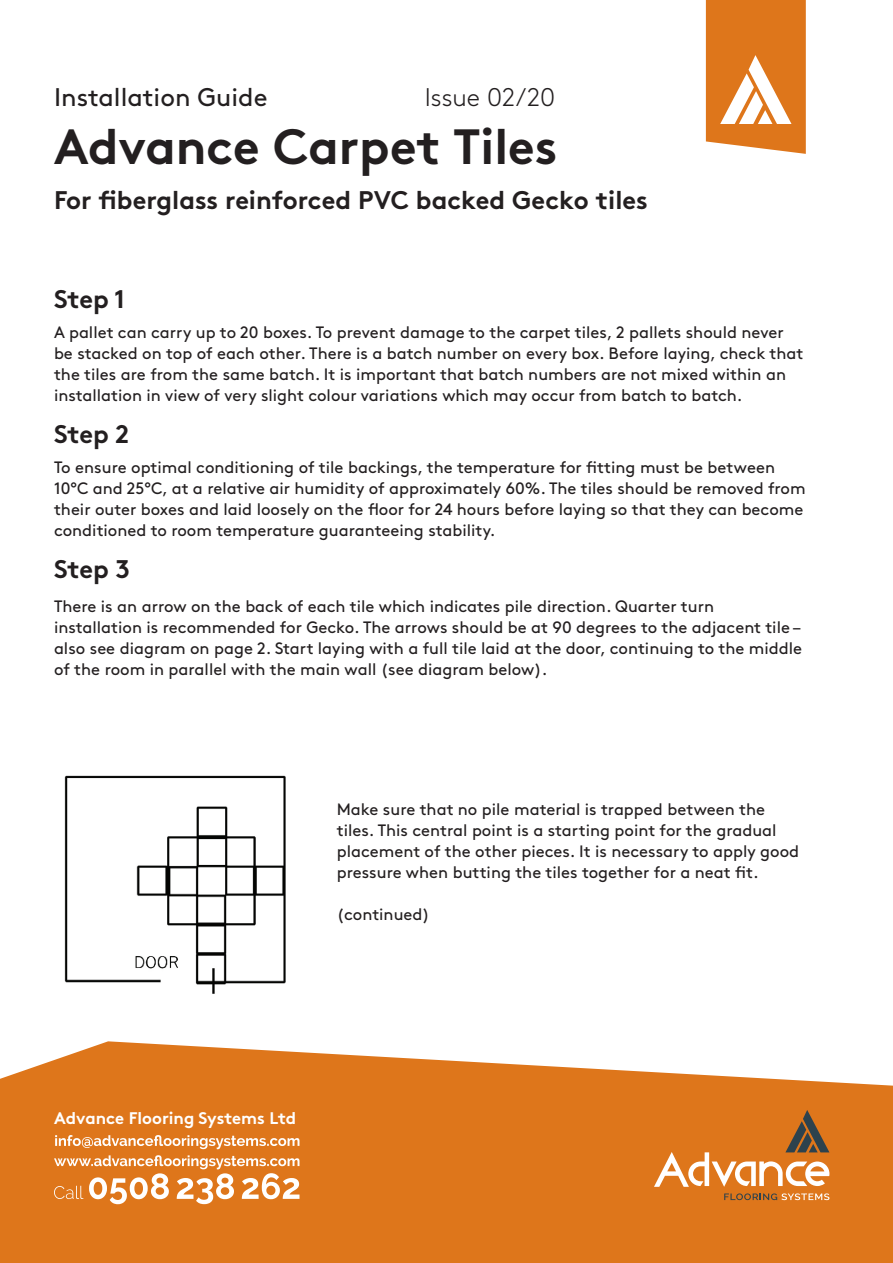
<style>
.page{position:relative;width:893px;height:1263px;background:#fff}
.page>*{position:absolute;margin:0;border:0;box-sizing:border-box;transform-origin:0 0}
.t1{font:700 49.5px "Brown";color:#231f20}
.t2{font:700 25.5px "Brown";color:#231f20}
.t3{font:25.5px "Brown";color:#231f20}
.t4{font:300 25.5px "Brown";color:#231f20}
.t5{font:700 16.8px "Brown";color:#fff}
.t6{font:16.5px/21px "Brown";color:#231f20}
</style>
<div class="page">
<svg style="left:706px;top:0;width:100px;height:154px"></svg>
<svg style="left:0;top:1041px;width:893px;height:222px;background:#e18635"></svg>
<svg style="left:54px;top:1155px;width:245px;height:49px"></svg>
<svg style="left:724px;top:1193px;width:105px;height:7px"></svg>
<svg style="left:654px;top:1110px;width:175px;height:77px;background:#d8873f"></svg>
<svg style="left:55px;top:1135px;width:244px;height:14px;background:#e79e5e"></svg>
<img style="left:64px;top:775px;width:222px;height:219px">
<h2 class="t3" style="left:54px;top:77px;width:215px">Installation Guide</h2>
<h2 class="t4" style="left:425px;top:78px;width:132px">Issue 02/20</h2>
<h1 class="t1" style="left:54px;top:106px;width:505px">Advance Carpet Tiles</h1>
<h2 class="t2" style="left:54px;top:179px;width:595px">For fiberglass reinforced PVC backed Gecko tiles</h2>
<h2 class="t2" style="left:54px;top:278px;width:73px">Step 1</h2>
<p class="t6" style="left:54px;top:320px;width:751px">A pallet can carry up to 20 boxes. To prevent damage to the carpet tiles, 2 pallets should never be stacked on top of each other. There is a batch number on every box. Before laying, check that the tiles are from the same batch. It is important that batch numbers are not mixed within an installation in view of very slight colour variations which may occur from batch to batch.</p>
<h2 class="t2" style="left:54px;top:413px;width:76px">Step 2</h2>
<p class="t6" style="left:54px;top:455px;width:753px">To ensure optimal conditioning of tile backings, the temperature for fitting must be between 10°C and 25°C, at a relative air humidity of approximately 60%. The tiles should be removed from their outer boxes and laid loosely on the floor for 24 hours before laying so that they can become conditioned to room temperature guaranteeing stability.</p>
<h2 class="t2" style="left:54px;top:548px;width:78px">Step 3</h2>
<p class="t6" style="left:54px;top:594px;width:750px">There is an arrow on the back of each tile which indicates pile direction. Quarter turn installation is recommended for Gecko. The arrows should be at 90 degrees to the adjacent tile – also see diagram on page 2. Start laying with a full tile laid at the door, continuing to the middle of the room in parallel with the main wall (see diagram below).</p>
<p class="t6" style="left:337px;top:798px;width:464px">Make sure that no pile material is trapped between the tiles. This central point is a starting point for the gradual placement of the other pieces. It is necessary to apply good pressure when butting the tiles together for a neat fit.</p>
<p class="t6" style="left:337px;top:903px;width:95px">(continued)</p>
<p class="t5" style="left:54px;top:1104px;width:243px">Advance Flooring Systems Ltd</p>
</div>
